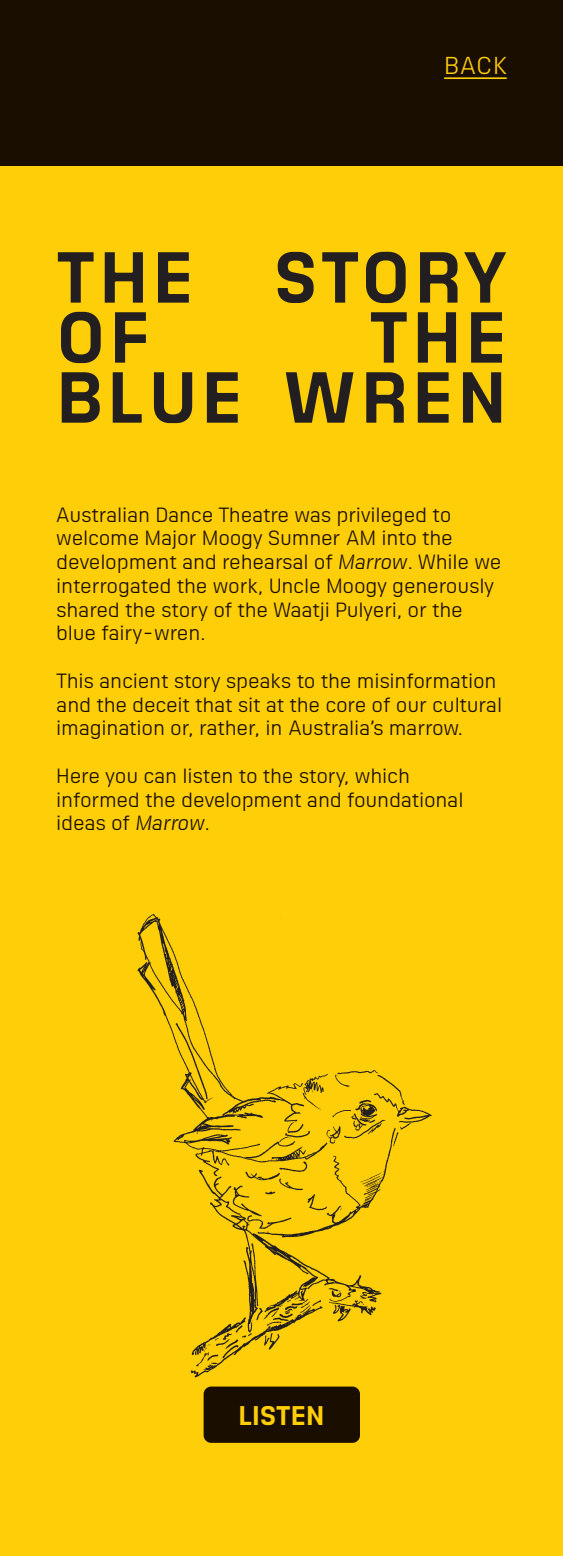
<style>
.page{position:relative;width:563px;height:1556px;background:#fff}
.page>*{position:absolute;margin:0;border:0;box-sizing:border-box;transform-origin:0 0}
.t1{font:700 70px/60px "Sizmo Pro";letter-spacing:.065em;color:#231f20;text-align:right}
.t2{font:700 26.25px "Sizmo Pro";letter-spacing:.01em;color:#fece08}
.t3{font:23.75px "Sizmo Pro";color:#fece08}
.t4{font:20px/23.8px "Sizmo Pro";letter-spacing:-.01em;color:#1a0e00}
.s1{font-style:italic}
</style>
<div class="page">
<div style="left:0;top:156px;width:562px;height:1400px;background:#fece08"></div>
<img style="left:137px;top:914px;width:295px;height:477px">
<div style="left:203px;top:1386px;width:157px;height:56px;background:#1a0e00;border-radius:8px"></div>
<div style="left:0;top:0;width:562px;height:165px;background:#1a0e00"></div>
<hr style="left:444px;top:77px;width:62px;height:2px;background:#fece08">
<p class="t3" style="left:444px;top:47px;width:64px">BACK</p>
<p class="t1" style="left:56px;top:238px;width:451px">THE STORY</p>
<p class="t1" style="left:56px;top:298px;width:95px">OF</p>
<p class="t1" style="left:56px;top:298px;width:451px">THE<br>BLUE WREN</p>
<p class="t4" style="left:56px;top:501px;width:446px">Australian Dance Theatre was privileged to welcome Major Moogy Sumner AM into the development and rehearsal of <span class="s1">Marrow</span>. While we interrogated the work, Uncle Moogy generously shared the story of the Waatji Pulyeri, or the blue fairy-wren.</p>
<p class="t4" style="left:56px;top:667px;width:447px">This ancient story speaks to the misinformation and the deceit that sit at the core of our cultural imagination or, rather, in Australia’s marrow.</p>
<p class="t4" style="left:56px;top:762px;width:408px">Here you can listen to the story, which informed the development and foundational ideas of <span class="s1">Marrow</span>.</p>
<p class="t2" style="left:238px;top:1392px;width:88px">LISTEN</p>
</div>
